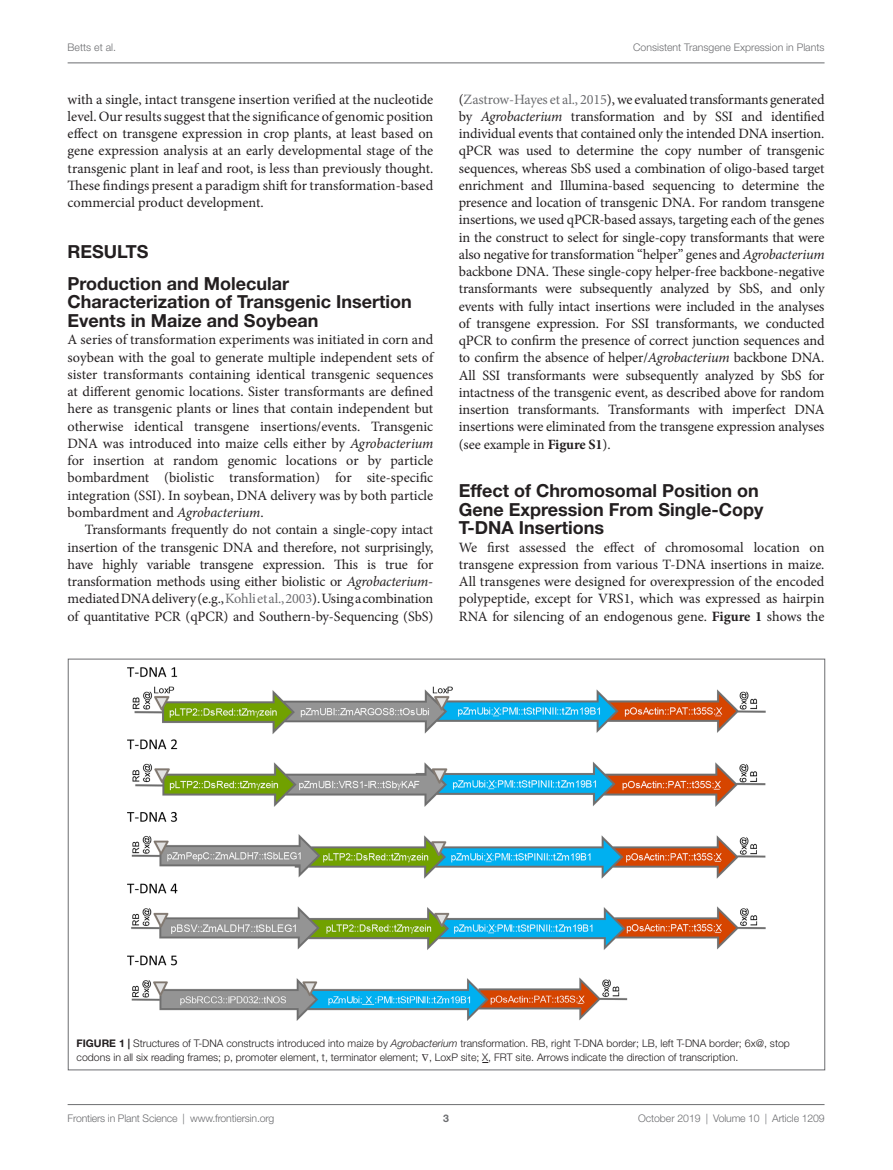
<style>
.page{position:relative;width:893px;height:1170px;background:#fff}
.page>*{position:absolute;margin:0;border:0;box-sizing:border-box;transform-origin:0 0}
._2{font:700 18px/18.8px "Helvetica Neue LT Std";color:#231f20}
._1{font:700 18px "Helvetica Neue LT Std";color:#231f20}
.T{font:14.25px/17.2px "Minion Pro";letter-spacing:-.01em;color:#231f20;text-align:justify}
.T1{font:14.25px/17.2px "Minion Pro";letter-spacing:-.005em;color:#231f20;text-align:justify}
.FC{font:300 10.5px/14.2px "Helvetica Neue LT Std";color:#231f20}
.DVA{font:300 10.5px "Helvetica Neue LT Std";letter-spacing:-.015em;color:#6c6d70}
.t1{font:700 10.5px "Helvetica Neue LT Std";color:#6c6d70}
.s1{font-style:italic}
.s2{color:#6c6d70}
.s3{font-weight:700}
.s4{font-family:"STIX General";font-weight:400}
</style>
<div class="page">
<hr style="left:68px;top:63px;width:756px;height:1px;background:#6c6d70">
<hr style="left:68px;top:1104px;width:756px;height:1px;background:#6c6d70">
<img style="left:127px;top:667px;width:638px;height:353px">
<p class="DVA" style="left:68px;top:41px;width:50px">Betts et al.</p>
<p class="DVA" style="left:633px;top:41px;width:193px">Consistent Transgene Expression in Plants</p>
<p class="T" style="left:68px;top:90px;width:367px">with a single, intact transgene insertion verified at the nucleotide level. Our results suggest that the significance of genomic position effect on transgene expression in crop plants, at least based on gene expression analysis at an early developmental stage of the transgenic plant in leaf and root, is less than previously thought.<br>These findings present a paradigm shift for transformation-based commercial product development.</p>
<p class="_1" style="left:68px;top:240px;width:83px">RESULTS</p>
<p class="_2" style="left:68px;top:273px;width:346px">Production and Molecular<br>Characterization of Transgenic Insertion<br>Events in Maize and Soybean</p>
<p class="T1" style="left:68px;top:331px;width:367px">A series of transformation experiments was initiated in corn and soybean with the goal to generate multiple independent sets of sister transformants containing identical transgenic sequences at different genomic locations. Sister transformants are defined here as transgenic plants or lines that contain independent but otherwise identical transgene insertions/events. Transgenic DNA was introduced into maize cells either by <span class="s1">Agrobacterium </span>for insertion at random genomic locations or by particle bombardment (biolistic transformation) for site-specific integration (SSI). In soybean, DNA delivery was by both particle bombardment and <span class="s1">Agrobacterium</span>.</p>
<p class="T" style="left:68px;top:521px;width:367px;text-indent:17px">Transformants frequently do not contain a single-copy intact insertion of the transgenic DNA and therefore, not surprisingly, have highly variable transgene expression. This is true for transformation methods using either biolistic or <span class="s1">Agrobacterium&shy;</span>mediated DNA delivery (e.g., <span class="s2">Kohli et al., 2003</span>). Using a combination of quantitative PCR (qPCR) and Southern-by-Sequencing (SbS)</p>
<p class="T" style="left:459px;top:90px;width:367px">(<span class="s2">Zastrow-Hayes et al., 2015</span>), we evaluated transformants generated by <span class="s1">Agrobacterium</span> transformation and by SSI and identified individual events that contained only the intended DNA insertion. qPCR was used to determine the copy number of transgenic sequences, whereas SbS used a combination of oligo-based target enrichment and Illumina-based sequencing to determine the presence and location of transgenic DNA. For random transgene insertions, we used qPCR-based assays, targeting each of the genes in the construct to select for single-copy transformants that were also negative for transformation “helper” genes and <span class="s1">Agrobacterium </span>backbone DNA. These single-copy helper-free backbone-negative transformants were subsequently analyzed by SbS, and only events with fully intact insertions were included in the analyses of transgene expression. For SSI transformants, we conducted qPCR to confirm the presence of correct junction sequences and to confirm the absence of helper/<span class="s1">Agrobacterium</span> backbone DNA.<br>All SSI transformants were subsequently analyzed by SbS for intactness of the transgenic event, as described above for random insertion transformants. Transformants with imperfect DNA insertions were eliminated from the transgene expression analyses (see example in <span class="s3">Figure S1</span>).</p>
<p class="_2" style="left:459px;top:480px;width:306px">Effect of Chromosomal Position on<br>Gene Expression From Single-Copy<br>T-DNA Insertions</p>
<p class="T1" style="left:459px;top:538px;width:367px">We first assessed the effect of chromosomal location on transgene expression from various T-DNA insertions in maize.<br>All transgenes were designed for overexpression of the encoded polypeptide, except for VRS1, which was expressed as hairpin RNA for silencing of an endogenous gene. <span class="s3">Figure 1</span> shows the</p>
<p class="FC" style="left:77px;top:1035px;width:715px"><span class="s3">FIGURE 1 |</span> Structures of T-DNA constructs introduced into maize by <span class="s1">Agrobacterium</span> transformation. RB, right T-DNA border; LB, left T-DNA border; 6x@, stop codons in all six reading frames; p, promoter element, t, terminator element; <span class="s4">∇</span>, LoxP site; X, FRT site. Arrows indicate the direction of transcription.</p>
<p class="DVA" style="left:68px;top:1111px;width:119px">Frontiers in Plant Science |</p>
<p class="DVA" style="left:190px;top:1111px;width:86px">www.frontiersin.org</p>
<p class="t1" style="left:443px;top:1111px;width:7px">3</p>
<p class="DVA" style="left:638px;top:1111px;width:188px">October 2019 | Volume 10 | Article 1209</p>
</div>
